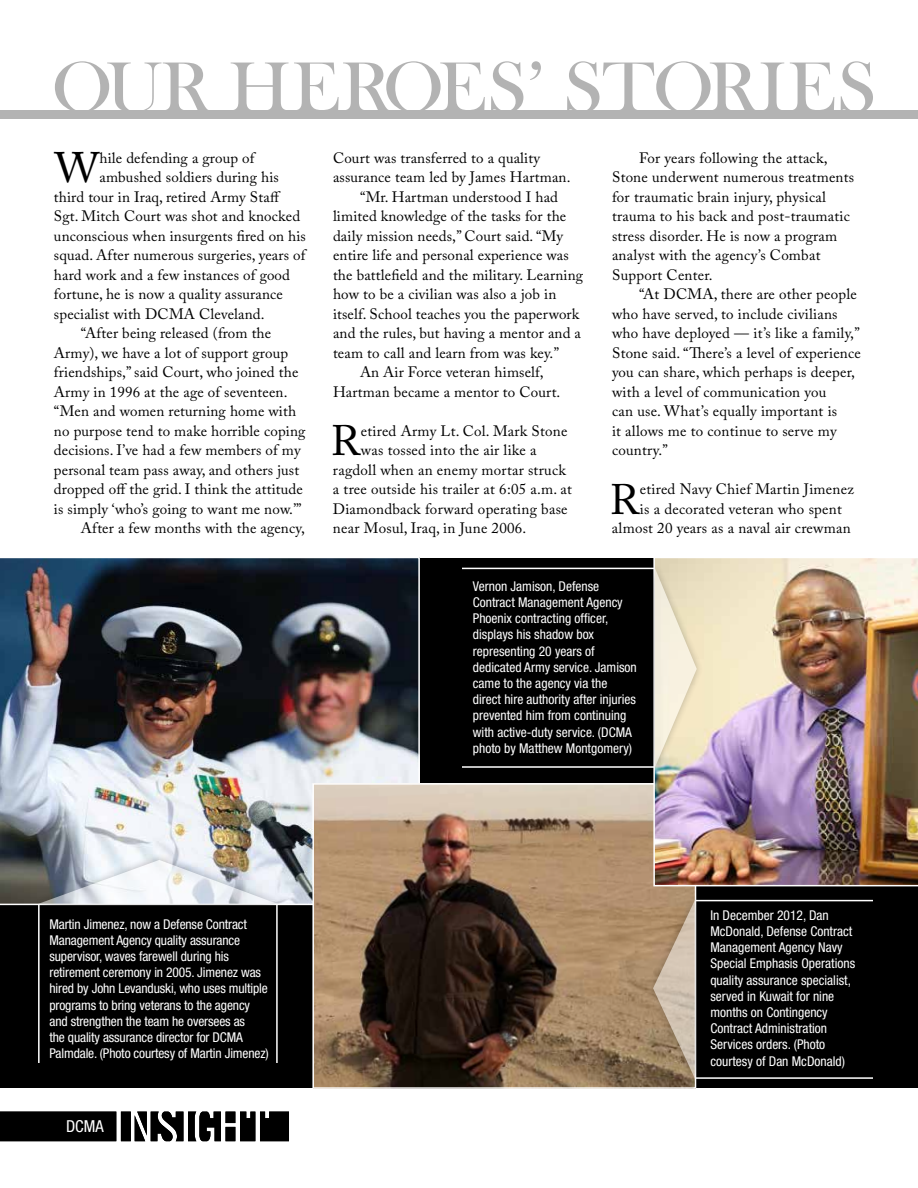
<style>
.page{position:relative;width:918px;height:1188px;background:#fff}
.page>*{position:absolute;margin:0;border:0;box-sizing:border-box;transform-origin:0 0}
.t1{font:73.05px "Bask Old Face";letter-spacing:-.025em;color:#b3b3b3;scale:1.04 1}
.t2{font:42.45px "Adobe Caslon Pro";color:#000}
.t3{font:condensed 16.5px "Helvetica Neue";color:#fff}
.t4{font:15px/19.5px "Adobe Caslon Pro";letter-spacing:.01em;color:#000}
.t5{font:condensed 13.5px/16.2px "Helvetica Neue";color:#fff}
</style>
<div class="page">
<div style="left:0;top:558px;width:918px;height:529px;background:#000"></div>
<div style="left:451px;top:568px;width:215px;height:200px;border:2px solid #fff"></div>
<div style="left:684px;top:900px;width:197px;height:179px;border:2px solid #fff"></div>
<img style="left:0;top:557px;width:420px;height:348px">
<div style="left:32px;top:852px;width:252px;height:60px;background:#000;opacity:.5"></div>
<svg style="left:38px;top:860px;width:240px;height:44px;background:#ced2d6"></svg>
<img style="left:315px;top:786px;width:378px;height:300px">
<div style="left:312px;top:783px;width:384px;height:306px;border:2px solid #fff"></div>
<div style="left:645px;top:894px;width:58px;height:191px;background:#000;opacity:.5"></div>
<svg style="left:653px;top:900px;width:42px;height:179px;background:#b8a38a"></svg>
<svg style="left:0;top:1112px;width:289px;height:29px;background:#2b2b2b"></svg>
<img style="left:653px;top:558px;width:265px;height:328px">
<div style="left:873px;top:892px;width:42px;height:195px;background:#000"></div>
<div style="left:433px;top:561px;width:29px;height:209px;background:#000"></div>
<div style="left:647px;top:562px;width:57px;height:212px;background:#000;opacity:.5"></div>
<svg style="left:655px;top:568px;width:42px;height:200px;background:#eee6ce"></svg>
<div style="left:0;top:111px;width:918px;height:8px;background:#b3b3b3"></div>
<h1 class="t1" style="left:51px;top:47px;width:750px">OUR HEROES ’ STORIES</h1>
<h2 class="t2" style="left:55px;top:143px;width:46px">W</h2>
<p class="t4" style="left:99px;top:148px;width:157px">hile defending a group of</p>
<p class="t4" style="left:99px;top:167px;width:181px">ambushed soldiers during his</p>
<p class="t4" style="left:54px;top:187px;width:228px">third tour in Iraq, retired Army Staff</p>
<p class="t4" style="left:54px;top:206px;width:248px">Sgt. Mitch Court was shot and knocked</p>
<p class="t4" style="left:54px;top:226px;width:253px">unconscious when insurgents fired on his</p>
<p class="t4" style="left:54px;top:245px;width:253px">squad. After numerous surgeries, years of</p>
<p class="t4" style="left:54px;top:265px;width:238px">hard work and a few instances of good</p>
<p class="t4" style="left:54px;top:284px;width:231px">fortune, he is now a quality assurance</p>
<p class="t4" style="left:54px;top:304px;width:212px">specialist with DCMA Cleveland.</p>
<p class="t4" style="left:81px;top:323px;width:192px">“After being released (from the</p>
<p class="t4" style="left:54px;top:343px;width:236px">Army), we have a lot of support group</p>
<p class="t4" style="left:54px;top:362px;width:246px">friendships,” said Court, who joined the</p>
<p class="t4" style="left:54px;top:382px;width:235px">Army in 1996 at the age of seventeen.</p>
<p class="t4" style="left:54px;top:401px;width:244px">“Men and women returning home with</p>
<p class="t4" style="left:54px;top:421px;width:253px">no purpose tend to make horrible coping</p>
<p class="t4" style="left:54px;top:440px;width:248px">decisions. I’ve had a few members of my</p>
<p class="t4" style="left:54px;top:460px;width:247px">personal team pass away, and others just</p>
<p class="t4" style="left:54px;top:479px;width:250px">dropped off the grid. I think the attitude</p>
<p class="t4" style="left:54px;top:499px;width:249px">is simply ‘who’s going to want me now.’”</p>
<p class="t4" style="left:81px;top:518px;width:225px">After a few months with the agency,</p>
<p class="t4" style="left:333px;top:148px;width:209px">Court was transferred to a quality</p>
<p class="t4" style="left:333px;top:167px;width:239px">assurance team led by James Hartman.</p>
<p class="t4" style="left:360px;top:187px;width:200px">“Mr. Hartman understood I had</p>
<p class="t4" style="left:333px;top:206px;width:235px">limited knowledge of the tasks for the</p>
<p class="t4" style="left:333px;top:226px;width:232px">daily mission needs,” Court said. “My</p>
<p class="t4" style="left:333px;top:245px;width:237px">entire life and personal experience was</p>
<p class="t4" style="left:333px;top:265px;width:252px">the battlefield and the military. Learning</p>
<p class="t4" style="left:333px;top:284px;width:225px">how to be a civilian was also a job in</p>
<p class="t4" style="left:333px;top:304px;width:248px">itself. School teaches you the paperwork</p>
<p class="t4" style="left:333px;top:323px;width:250px">and the rules, but having a mentor and a</p>
<p class="t4" style="left:333px;top:343px;width:228px">team to call and learn from was key.”</p>
<p class="t4" style="left:360px;top:362px;width:185px">An Air Force veteran himself,</p>
<p class="t4" style="left:333px;top:382px;width:229px">Hartman became a mentor to Court.</p>
<h2 class="t2" style="left:331px;top:416px;width:31px">R</h2>
<p class="t4" style="left:361px;top:421px;width:208px">etired Army Lt. Col. Mark Stone</p>
<p class="t4" style="left:361px;top:440px;width:177px">was tossed into the air like a</p>
<p class="t4" style="left:333px;top:460px;width:235px">ragdoll when an enemy mortar struck</p>
<p class="t4" style="left:333px;top:479px;width:240px">a tree outside his trailer at 6:05 a.m. at</p>
<p class="t4" style="left:333px;top:499px;width:236px">Diamondback forward operating base</p>
<p class="t4" style="left:333px;top:518px;width:195px">near Mosul, Iraq, in June 2006.</p>
<p class="t4" style="left:612px;top:148px;width:244px;text-indent:27px">For years following the attack,<br>Stone underwent numerous treatments for traumatic brain injury, physical trauma to his back and post-traumatic stress disorder. He is now a program analyst with the agency’s Combat<br>Support Center.</p>
<p class="t4" style="left:612px;top:284px;width:250px;text-indent:27px">“At DCMA, there are other people who have served, to include civilians who have deployed — it’s like a family,” Stone said. “There’s a level of experience you can share, which perhaps is deeper, with a level of communication you<br>can use. What’s equally important is<br>it allows me to continue to serve my country.”</p>
<h2 class="t2" style="left:610px;top:474px;width:31px">R</h2>
<p class="t4" style="left:640px;top:479px;width:215px">etired Navy Chief Martin Jimenez</p>
<p class="t4" style="left:640px;top:499px;width:203px">is a decorated veteran who spent</p>
<p class="t4" style="left:612px;top:518px;width:240px">almost 20 years as a naval air crewman</p>
<p class="t5" style="left:473px;top:578px;width:166px">Vernon Jamison, Defense<br>Contract Management Agency<br>Phoenix contracting officer, displays his shadow box representing 20 years of dedicated Army service. Jamison came to the agency via the direct hire authority after injuries prevented him from continuing with active-duty service. (DCMA photo by Matthew Montgomery)</p>
<p class="t5" style="left:49px;top:916px;width:221px">Martin Jimenez, now a Defense Contract Management Agency quality assurance supervisor, waves farewell during his retirement ceremony in 2005. Jimenez was hired by John Levanduski, who uses multiple programs to bring veterans to the agency and strengthen the team he oversees as<br>the quality assurance director for DCMA Palmdale. (Photo courtesy of Martin Jimenez)</p>
<p class="t3" style="left:66px;top:1117px;width:39px">DCMA</p>
<p class="t5" style="left:710px;top:907px;width:146px">In December 2012, Dan<br>McDonald, Defense Contract<br>Management Agency Navy<br>Special Emphasis Operations quality assurance specialist, served in Kuwait for nine months on Contingency<br>Contract Administration<br>Services orders. (Photo courtesy of Dan McDonald)</p>
</div>
